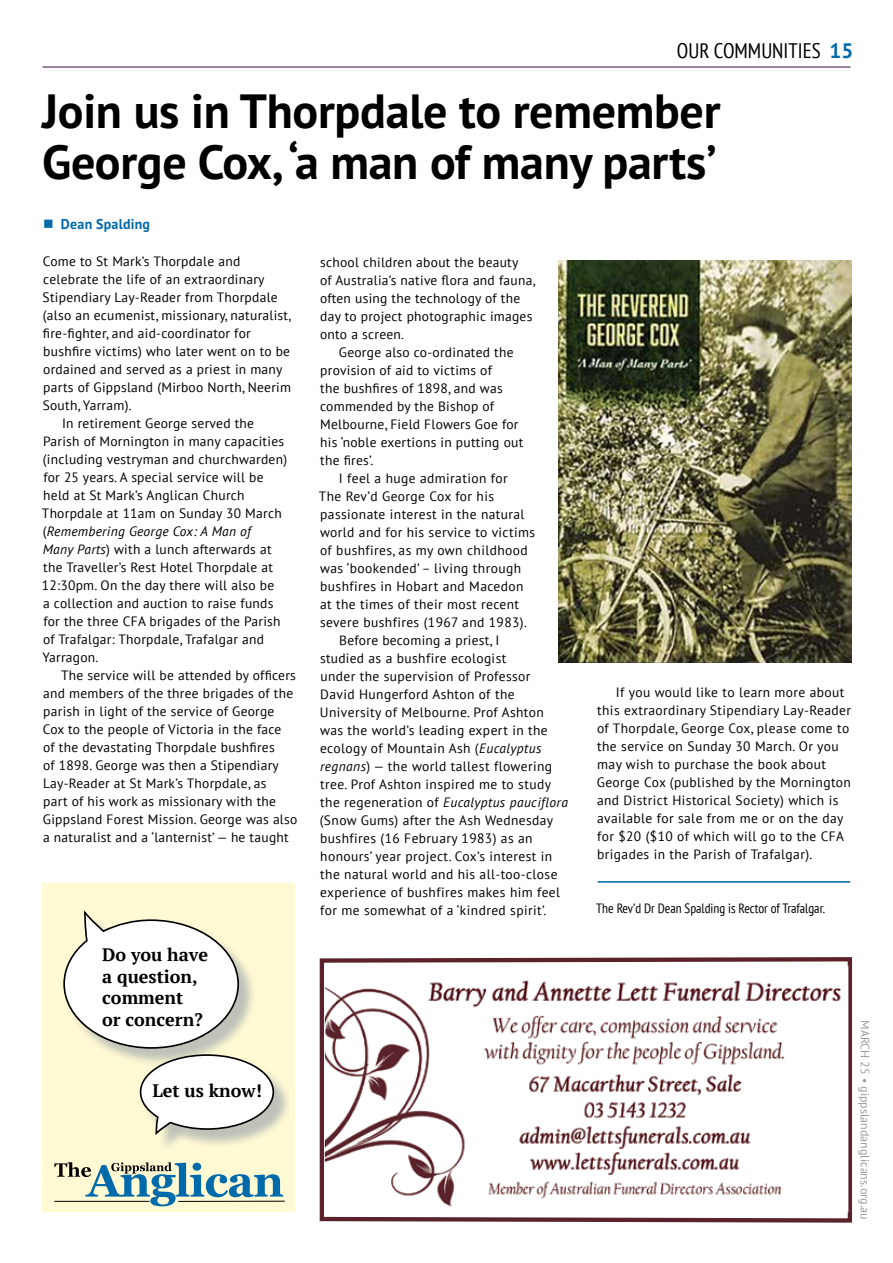
<style>
.page{position:relative;width:893px;height:1263px;background:#fff}
.page>*{position:absolute;margin:0;border:0;box-sizing:border-box;transform-origin:0 0}
.t1{font:700 48px/51px "PT Sans Pro";letter-spacing:-.005em;color:#000}
.t2{font:condensed 21px "PT Sans";color:#000}
.t3{font:700 18px/21.6px "PT Serif";color:#000}
.t4{font:700 14.25px "PT Sans Pro";letter-spacing:.015em;color:#006aaa}
.t5{font:14.25px "Wingdings";color:#006aaa}
.t6{font:13.5px/18px "PT Sans";letter-spacing:.02em;color:#000}
.t7{font:italic 13.5px "PT Sans";letter-spacing:.02em;color:#000}
.t8{font:condensed 13.5px "PT Sans";color:#000}
.t9{font:12px "PT Sans";color:#959c9d}
.s1{font-family:"PT Sans Pro";font-weight:700;font-stretch:normal;color:#006aaa}
.s2{font-style:normal}
.s3{font-style:italic}
</style>
<div class="page">
<hr style="left:43px;top:67px;width:807px;height:1px;background:#37043e">
<div style="left:42px;top:884px;width:253px;height:328px;background:#fffad4"></div>
<div style="left:66px;top:914px;width:226px;height:238px;background:#a9afb0;opacity:.75"></div>
<svg style="left:64px;top:912px;width:211px;height:225px"></svg>
<img style="left:558px;top:260px;width:293px;height:403px">
<svg style="left:319px;top:957px;width:534px;height:266px"></svg>
<hr style="left:178px;top:1201px;width:107px;height:1px;background:#000">
<svg style="left:54px;top:1162px;width:229px;height:44px"></svg>
<img style="left:325px;top:966px;width:523px;height:246px">
<hr style="left:598px;top:881px;width:252px;height:2px;background:#006aaa">
<h2 class="t2" style="left:677px;top:37px;width:178px">OUR COMMUNITIES <span class="s1">15</span></h2>
<h1 class="t1" style="left:42px;top:85px;width:680px">Join us in Thorpdale to remember<br>George Cox, ‘a man of many parts’</h1>
<p class="t5" style="left:43px;top:216px;width:12px">■</p>
<p class="t4" style="left:61px;top:215px;width:91px">Dean Spalding</p>
<p class="t6" style="left:43px;top:252px;width:199px">Come to St Mark’s Thorpdale and</p>
<p class="t6" style="left:43px;top:270px;width:223px">celebrate the life of an extraordinary</p>
<p class="t6" style="left:43px;top:288px;width:237px">Stipendiary Lay-Reader from Thorpdale</p>
<p class="t6" style="left:43px;top:306px;width:250px">(also an ecumenist, missionary, naturalist,</p>
<p class="t6" style="left:43px;top:324px;width:209px">fire-fighter, and aid-coordinator for</p>
<p class="t6" style="left:43px;top:342px;width:248px">bushfire victims) who later went on to be</p>
<p class="t6" style="left:43px;top:360px;width:241px">ordained and served as a priest in many</p>
<p class="t6" style="left:43px;top:378px;width:249px">parts of Gippsland (Mirboo North, Neerim</p>
<p class="t6" style="left:43px;top:396px;width:90px">South, Yarram).</p>
<p class="t6" style="left:62px;top:414px;width:194px">In retirement George served the</p>
<p class="t6" style="left:43px;top:432px;width:242px">Parish of Mornington in many capacities</p>
<p class="t6" style="left:43px;top:450px;width:246px">(including vestryman and churchwarden)</p>
<p class="t6" style="left:43px;top:468px;width:222px">for 25 years. A special service will be</p>
<p class="t6" style="left:43px;top:486px;width:203px">held at St Mark’s Anglican Church</p>
<p class="t6" style="left:42px;top:504px;width:241px">Thorpdale at 11am on Sunday 30 March</p>
<p class="t7" style="left:43px;top:522px;width:210px"><span class="s2">(</span>Remembering George Cox: A Man of</p>
<p class="t6" style="left:43px;top:540px;width:230px"><span class="s3">Many Parts</span>) with a lunch afterwards at</p>
<p class="t6" style="left:43px;top:558px;width:231px">the Traveller’s Rest Hotel Thorpdale at</p>
<p class="t6" style="left:42px;top:576px;width:234px">12:30pm. On the day there will also be</p>
<p class="t6" style="left:43px;top:594px;width:232px">a collection and auction to raise funds</p>
<p class="t6" style="left:43px;top:612px;width:239px">for the three CFA brigades of the Parish</p>
<p class="t6" style="left:43px;top:630px;width:222px">of Trafalgar: Thorpdale, Trafalgar and</p>
<p class="t6" style="left:42px;top:648px;width:58px">Yarragon.</p>
<p class="t6" style="left:61px;top:666px;width:236px">The service will be attended by officers</p>
<p class="t6" style="left:43px;top:684px;width:252px">and members of the three brigades of the</p>
<p class="t6" style="left:43px;top:702px;width:233px">parish in light of the service of George</p>
<p class="t6" style="left:43px;top:720px;width:240px">Cox to the people of Victoria in the face</p>
<p class="t6" style="left:43px;top:738px;width:233px">of the devastating Thorpdale bushfires</p>
<p class="t6" style="left:43px;top:756px;width:237px">of 1898. George was then a Stipendiary</p>
<p class="t6" style="left:43px;top:774px;width:225px">Lay-Reader at St Mark’s Thorpdale, as</p>
<p class="t6" style="left:43px;top:791px;width:234px">part of his work as missionary with the</p>
<p class="t6" style="left:43px;top:809px;width:256px">Gippsland Forest Mission. George was also</p>
<p class="t6" style="left:43px;top:827px;width:247px">a naturalist and a ‘lanternist’ — he taught</p>
<h3 class="t3" style="left:102px;top:944px;width:107px">Do you have a question, comment<br>or concern?</h3>
<p class="t6" style="left:320px;top:253px;width:200px">school children about the beauty</p>
<p class="t6" style="left:320px;top:271px;width:217px">of Australia’s native flora and fauna,</p>
<p class="t6" style="left:320px;top:289px;width:202px">often using the technology of the</p>
<p class="t6" style="left:320px;top:307px;width:214px">day to project photographic images</p>
<p class="t6" style="left:320px;top:325px;width:85px">onto a screen.</p>
<p class="t6" style="left:339px;top:343px;width:176px">George also co-ordinated the</p>
<p class="t6" style="left:320px;top:361px;width:173px">provision of aid to victims of</p>
<p class="t6" style="left:320px;top:379px;width:184px">the bushfires of 1898, and was</p>
<p class="t6" style="left:320px;top:397px;width:175px">commended by the Bishop of</p>
<p class="t6" style="left:320px;top:415px;width:200px">Melbourne, Field Flowers Goe for</p>
<p class="t6" style="left:320px;top:433px;width:205px">his ‘noble exertions in putting out</p>
<p class="t6" style="left:320px;top:451px;width:55px">the fires’.</p>
<p class="t6" style="left:339px;top:469px;width:170px">I feel a huge admiration for</p>
<p class="t6" style="left:319px;top:487px;width:177px">The Rev’d George Cox for his</p>
<p class="t6" style="left:320px;top:505px;width:206px">passionate interest in the natural</p>
<p class="t6" style="left:320px;top:523px;width:217px">world and for his service to victims</p>
<p class="t6" style="left:320px;top:541px;width:209px">of bushfires, as my own childhood</p>
<p class="t6" style="left:320px;top:559px;width:202px">was ‘bookended’ – living through</p>
<p class="t6" style="left:320px;top:577px;width:205px">bushfires in Hobart and Macedon</p>
<p class="t6" style="left:320px;top:595px;width:201px">at the times of their most recent</p>
<p class="t6" style="left:320px;top:613px;width:208px">severe bushfires (1967 and 1983).</p>
<p class="t6" style="left:339px;top:631px;width:162px">Before becoming a priest, I</p>
<p class="t6" style="left:320px;top:649px;width:188px">studied as a bushfire ecologist</p>
<p class="t6" style="left:320px;top:667px;width:212px">under the supervision of Professor</p>
<p class="t6" style="left:320px;top:685px;width:196px">David Hungerford Ashton of the</p>
<p class="t6" style="left:320px;top:703px;width:225px">University of Melbourne. Prof Ashton</p>
<p class="t6" style="left:320px;top:721px;width:229px">was the world’s leading expert in the</p>
<p class="t6" style="left:320px;top:739px;width:223px">ecology of Mountain Ash (<span class="s3">Eucalyptus</span></p>
<p class="t6" style="left:320px;top:757px;width:233px"><span class="s3">regnans</span>) — the world tallest flowering</p>
<p class="t6" style="left:320px;top:775px;width:232px">tree. Prof Ashton inspired me to study</p>
<p class="t7" style="left:320px;top:793px;width:249px"><span class="s2">the regeneration of</span> Eucalyptus pauciflora</p>
<p class="t6" style="left:320px;top:811px;width:235px">(Snow Gums) after the Ash Wednesday</p>
<p class="t6" style="left:320px;top:829px;width:214px">bushfires (16 February 1983) as an</p>
<p class="t6" style="left:320px;top:847px;width:233px">honours’ year project. Cox’s interest in</p>
<p class="t6" style="left:320px;top:865px;width:239px">the natural world and his all-too-close</p>
<p class="t6" style="left:320px;top:883px;width:241px">experience of bushfires makes him feel</p>
<p class="t6" style="left:320px;top:901px;width:228px">for me somewhat of a ‘kindred spirit’.</p>
<h3 class="t3" style="left:152px;top:1079px;width:111px">Let us know!</h3>
<p class="t6" style="left:597px;top:683px;width:256px;text-indent:19px">If you would like to learn more about this extraordinary Stipendiary Lay-Reader of Thorpdale, George Cox, please come to the service on Sunday 30 March. Or you may wish to purchase the book about George Cox (published by the Mornington and District Historical Society) which is available for sale from me or on the day for $20 ($10 of which will go to the CFA brigades in the Parish of Trafalgar).</p>
<p class="t8" style="left:596px;top:900px;width:230px">The Rev’d Dr Dean Spalding is Rector of Trafalgar.</p>
<p class="t9" style="left:873px;top:1020px;width:201px;rotate:90deg">MARCH 25 • gippslandanglicans.org.au</p>
</div>
